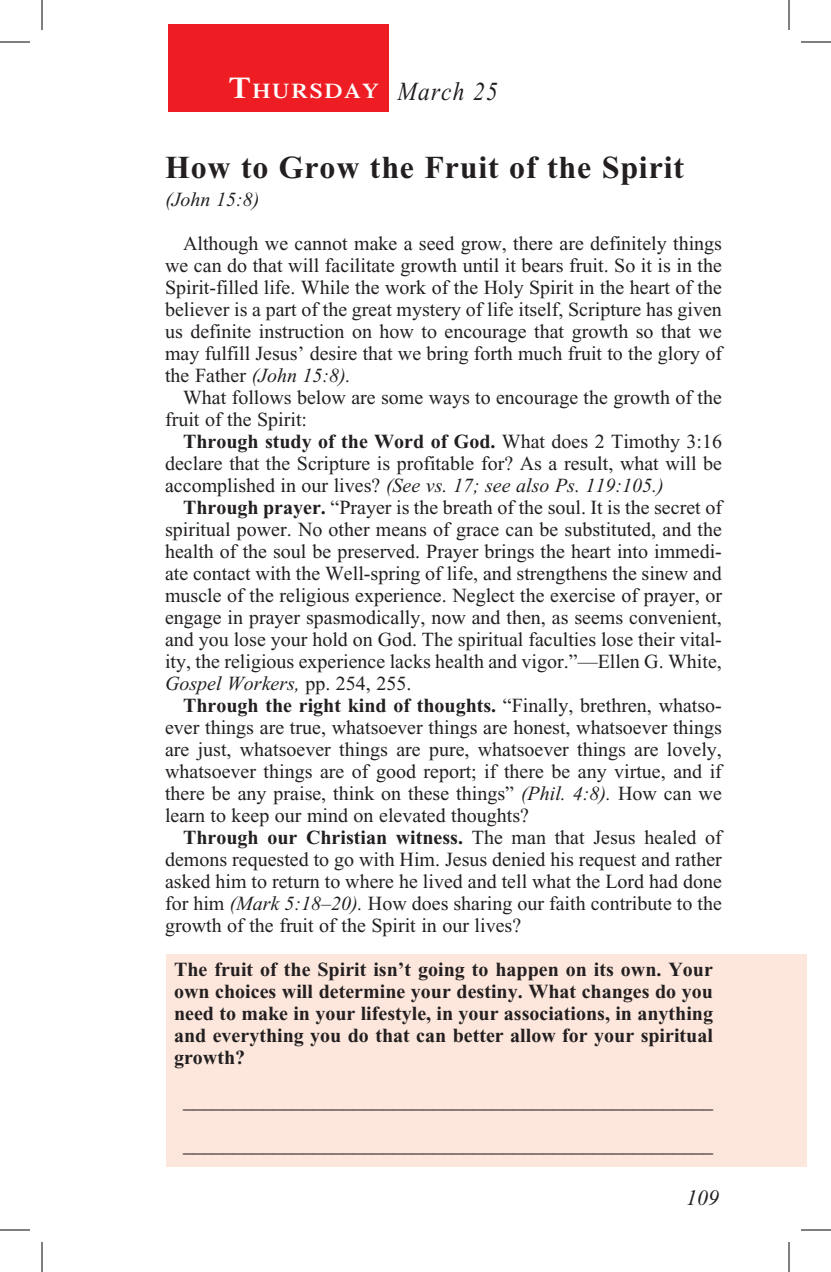
<style>
.page{position:relative;width:831px;height:1272px;background:#fff}
.page>*{position:absolute;margin:0;border:0;box-sizing:border-box;transform-origin:0 0}
._01-Daily_head{font:700 32px "Times New Roman";letter-spacing:.025em;color:#231f20}
._00-Month-Day{font:italic 26px "Times New Roman";letter-spacing:.05em;color:#231f20;scale:.9 1}
.t1{font:italic 22px "Times New Roman";color:#231f20}
.t2{font:600 21px "Times";letter-spacing:.07em;color:#fff;scale:1.1 1}
._4-Body_Copy{font:20px/22px "Times New Roman";color:#231f20;text-align:justify}
.x-screened_box-text{font:700 20px/22px "Times New Roman";color:#231f20;text-align:justify}
._01-Daily_head-2{font:italic 20px "Times New Roman";color:#231f20}
.s1{font-size:30px}
.s2{font-style:italic}
.s3{font-weight:700}
</style>
<div class="page">
<div style="left:166px;top:955px;width:641px;height:212px;background:#fde7dc"></div>
<div style="left:168px;top:24px;width:220px;height:87px;background:#ee1d23"></div>
<hr style="left:0;top:42px;width:30px;height:1px;background:#000">
<hr style="left:801px;top:42px;width:30px;height:1px;background:#000">
<hr style="left:0;top:1230px;width:30px;height:1px;background:#000">
<hr style="left:801px;top:1230px;width:30px;height:1px;background:#000">
<hr style="left:42px;top:0;width:1px;height:30px;background:#000">
<hr style="left:42px;top:1242px;width:1px;height:30px;background:#000">
<hr style="left:789px;top:0;width:1px;height:30px;background:#000">
<hr style="left:789px;top:1242px;width:1px;height:30px;background:#000">
<p class="t2" style="left:229px;top:79px;width:138px"><span class="s1">T</span>HURSDAY</p>
<p class="_00-Month-Day" style="left:397px;top:77px;width:113px">March 25</p>
<p class="_01-Daily_head" style="left:165px;top:150px;width:520px">How to Grow the Fruit of the Spirit</p>
<p class="_01-Daily_head-2" style="left:165px;top:189px;width:96px">(John 15:8)</p>
<p class="_4-Body_Copy" style="left:165px;top:233px;width:558px;text-indent:18px">Although we cannot make a seed grow, there are definitely things we can do that will facilitate growth until it bears fruit. So it is in the Spirit-filled life. While the work of the Holy Spirit in the heart of the believer is a part of the great mystery of life itself, Scripture has given us definite instruction on how to encourage that growth so that we may fulfill Jesus’ desire that we bring forth much fruit to the glory of the Father <span class="s2">(John 15:8).</span></p>
<p class="_4-Body_Copy" style="left:165px;top:387px;width:558px;text-indent:18px">What follows below are some ways to encourage the growth of the fruit of the Spirit:</p>
<p class="_4-Body_Copy" style="left:165px;top:431px;width:558px;text-indent:18px"><span class="s3">Through study of the Word of God.</span> What does 2 Timothy 3:16 declare that the Scripture is profitable for? As a result, what will be accomplished in our lives? <span class="s2">(See vs. 17; see also Ps. 119:105.)</span></p>
<p class="_4-Body_Copy" style="left:165px;top:497px;width:558px;text-indent:18px"><span class="s3">Through prayer.</span> “Prayer is the breath of the soul. It is the secret of spiritual power. No other means of grace can be substituted, and the health of the soul be preserved. Prayer brings the heart into immedi&shy;ate contact with the Well-spring of life, and strengthens the sinew and muscle of the religious experience. Neglect the exercise of prayer, or engage in prayer spasmodically, now and then, as seems convenient, and you lose your hold on God. The spiritual faculties lose their vital&shy;ity, the religious experience lacks health and vigor.”—Ellen G. White, <span class="s2">Gospel Workers,</span> pp. 254, 255.</p>
<p class="_4-Body_Copy" style="left:165px;top:695px;width:558px;text-indent:18px"><span class="s3">Through the right kind of thoughts.</span> “Finally, brethren, whatso&shy;ever things are true, whatsoever things are honest, whatsoever things are just, whatsoever things are pure, whatsoever things are lovely, whatsoever things are of good report; if there be any virtue, and if there be any praise, think on these things” <span class="s2">(Phil. 4:8).</span> How can we learn to keep our mind on elevated thoughts?</p>
<p class="_4-Body_Copy" style="left:165px;top:827px;width:558px;text-indent:18px"><span class="s3">Through our Christian witness.</span> The man that Jesus healed of demons requested to go with Him. Jesus denied his request and rather asked him to return to where he lived and tell what the Lord had done for him <span class="s2">(Mark 5:18–20).</span> How does sharing our faith contribute to the growth of the fruit of the Spirit in our lives?</p>
<p class="x-screened_box-text" style="left:174px;top:959px;width:540px">The fruit of the Spirit isn’t going to happen on its own. Your own choices will determine your destiny. What changes do you need to make in your lifestyle, in your associations, in anything and everything you do that can better allow for your spiritual growth?</p>
<p class="_4-Body_Copy" style="left:183px;top:1091px;width:532px">_____________________________________________________</p>
<p class="_4-Body_Copy" style="left:183px;top:1135px;width:532px">_____________________________________________________</p>
<p class="t1" style="left:686px;top:1186px;width:34px">109</p>
</div>
